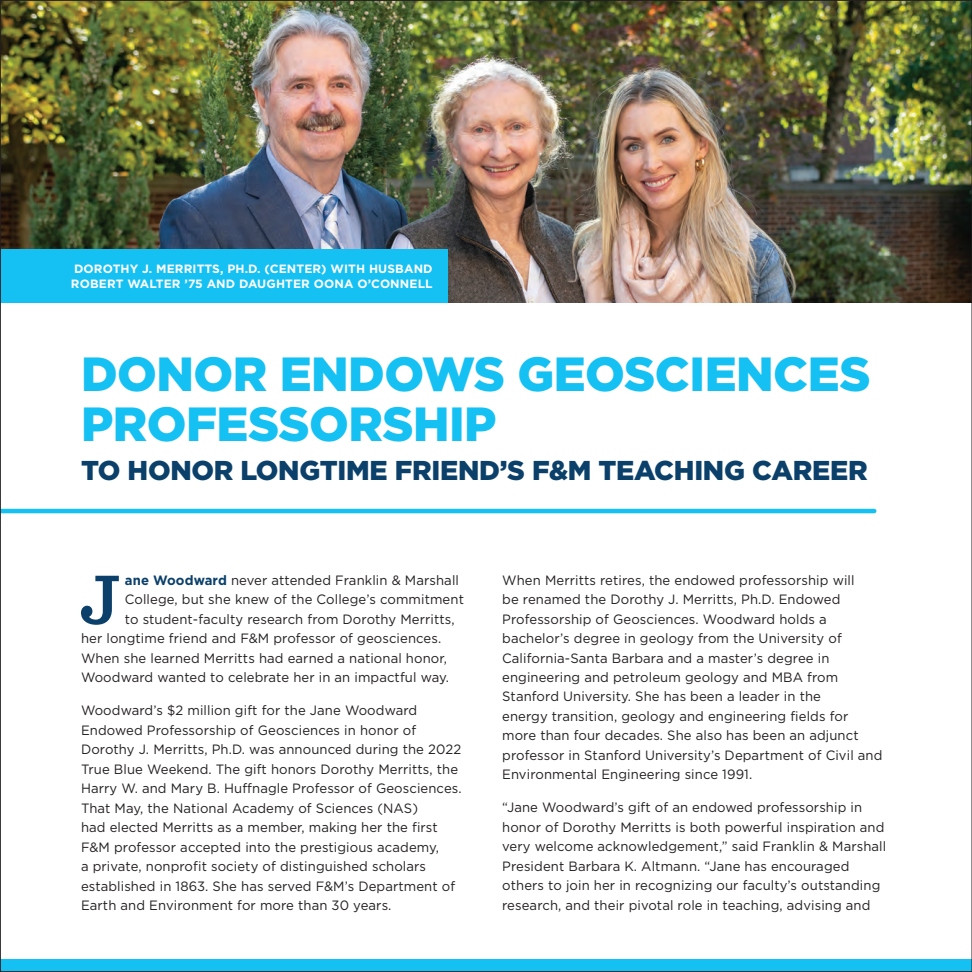
<style>
.page{position:relative;width:972px;height:972px;background:#fff}
.page>*{position:absolute;margin:0;border:0;box-sizing:border-box;transform-origin:0 0}
.t1{font:600 72.75px "Sentinel";color:#0b406a}
.t2{font:900 47.85px/49.7px "Gotham";letter-spacing:-.01em;color:#15c0f2}
.t3{font:900 27.3px "Gotham";letter-spacing:-.01em;color:#0b406a}
.t4{font:13.5px/19.5px "Gotham";letter-spacing:.01em;color:#231f20}
.t5{font:700 12px/15px "Gotham";letter-spacing:.01em;color:#fff}
.s1{font-weight:700;color:#0b406a}
</style>
<div class="page">
<img style="left:0;top:0;width:971px;height:972px">
<hr style="left:971px;top:0;width:1px;height:972px;background:#231f20">
<p class="t5" style="left:71px;top:261px;width:363px">DOROTHY J. MERRITTS, PH.D. (CENTER) WITH HUSBAND<br>ROBERT WALTER ’75 AND DAUGHTER OONA O’CONNELL</p>
<h2 class="t2" style="left:81px;top:349px;width:791px">DONOR ENDOWS GEOSCIENCES<br>PROFESSORSHIP</h2>
<h3 class="t3" style="left:81px;top:451px;width:788px">TO HONOR LONGTIME FRIEND’S F&amp;M TEACHING CAREER</h3>
<h1 class="t1" style="left:79px;top:543px;width:42px">J</h1>
<p class="t4" style="left:125px;top:570px;width:336px"><span class="s1">ane Woodward</span> never attended Franklin &amp; Marshall</p>
<p class="t4" style="left:125px;top:589px;width:341px">College, but she knew of the College’s commitment</p>
<p class="t4" style="left:125px;top:609px;width:331px">to student-faculty research from Dorothy Merritts,</p>
<p class="t4" style="left:81px;top:628px;width:362px">her longtime friend and F&amp;M professor of geosciences.</p>
<p class="t4" style="left:81px;top:648px;width:367px">When she learned Merritts had earned a national honor,</p>
<p class="t4" style="left:81px;top:667px;width:370px">Woodward wanted to celebrate her in an impactful way.</p>
<p class="t4" style="left:81px;top:700px;width:382px">Woodward’s $2 million gift for the Jane Woodward Endowed Professorship of Geosciences in honor of Dorothy J. Merritts, Ph.D. was announced during the 2022<br>True Blue Weekend. The gift honors Dorothy Merritts, the Harry W. and Mary B. Huffnagle Professor of Geosciences.<br>That May, the National Academy of Sciences (NAS)<br>had elected Merritts as a member, making her the first F&amp;M professor accepted into the prestigious academy,<br>a private, nonprofit society of distinguished scholars established in 1863. She has served F&amp;M’s Department of Earth and Environment for more than 30 years.</p>
<p class="t4" style="left:502px;top:570px;width:382px">When Merritts retires, the endowed professorship will<br>be renamed the Dorothy J. Merritts, Ph.D. Endowed Professorship of Geosciences. Woodward holds a bachelor’s degree in geology from the University of California-Santa Barbara and a master’s degree in engineering and petroleum geology and MBA from Stanford University. She has been a leader in the<br>energy transition, geology and engineering fields for more than four decades. She also has been an adjunct professor in Stanford University’s Department of Civil and Environmental Engineering since 1991.</p>
<p class="t4" style="left:502px;top:798px;width:386px">“Jane Woodward’s gift of an endowed professorship in honor of Dorothy Merritts is both powerful inspiration and very welcome acknowledgement,” said Franklin &amp; Marshall President Barbara K. Altmann. “Jane has encouraged others to join her in recognizing our faculty’s outstanding research, and their pivotal role in teaching, advising and</p>
</div>
